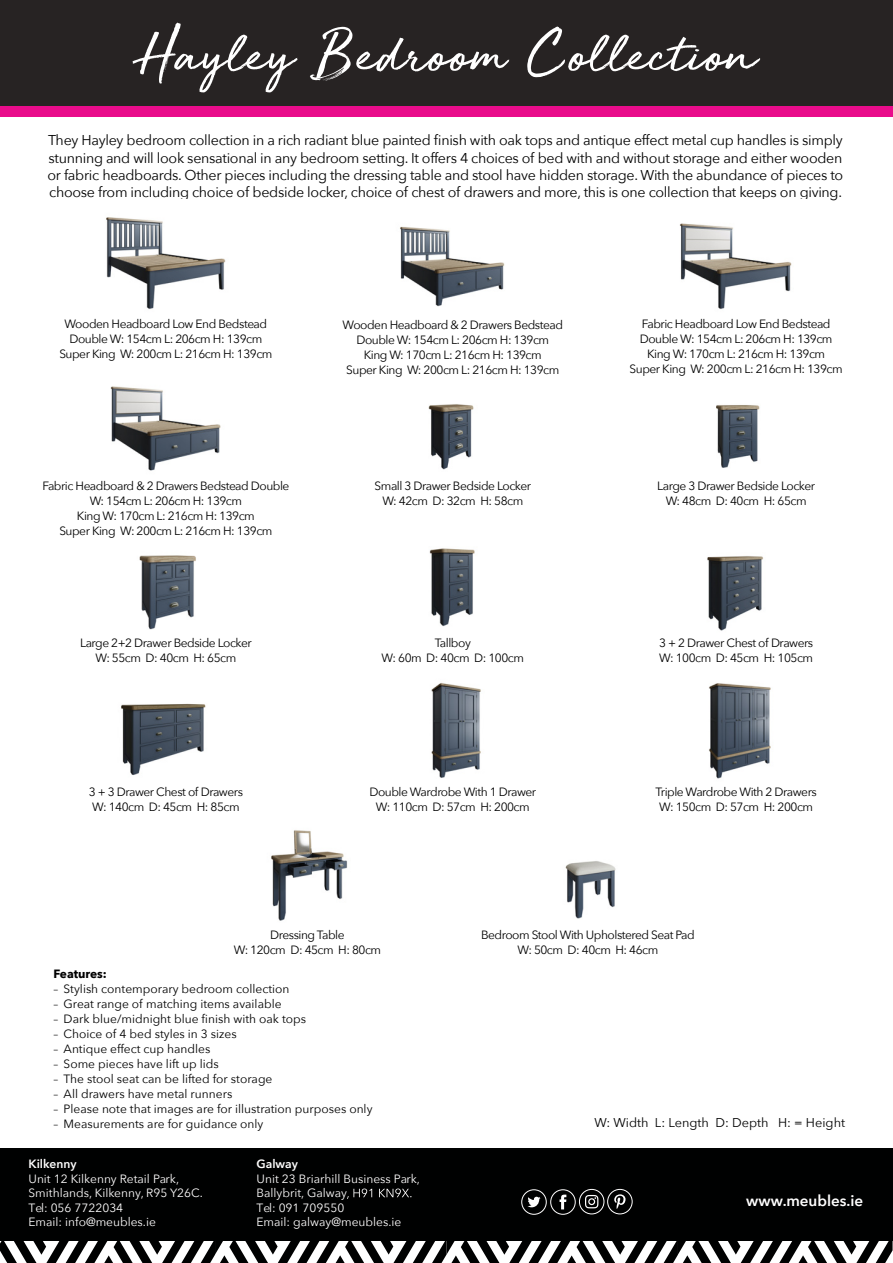
<style>
.page{position:relative;width:893px;height:1263px;background:#fff}
.page>*{position:absolute;margin:0;border:0;box-sizing:border-box;transform-origin:0 0}
.t1{font:62.4px "Golden Plains";color:#fff}
.t2{font:600 15.15px "Avenir Next";color:#fff}
.t3{font:14.25px/17.2px "Avenir Next";letter-spacing:-.02em;color:#000;text-align:justify}
.t4{font:12.75px "Avenir Next";color:#000}
.t5{font:12px/15px "Avenir Next";letter-spacing:-.04em;color:#000;text-align:center}
.t6{font:12px "Avenir Next";color:#000}
.t7{font:12px/14.4px "Avenir Next";color:#fff}
.t8{font:600 12px "Avenir Next";color:#fff}
.t9{font:700 12px "Avenir Next";letter-spacing:-.005em;color:#000}
</style>
<div class="page">
<div style="left:0;top:0;width:893px;height:109px;background:#272323"></div>
<div style="left:0;top:106px;width:893px;height:11px;background:#e90c8b"></div>
<div style="left:0;top:1148px;width:893px;height:92px;background:#000101"></div>
<svg style="left:0;top:1188px;width:893px;height:75px"></svg>
<img style="left:106px;top:217px;width:120px;height:92px">
<img style="left:110px;top:386px;width:111px;height:85px">
<img style="left:139px;top:555px;width:57px;height:75px">
<img style="left:121px;top:703px;width:85px;height:72px">
<img style="left:565px;top:861px;width:51px;height:58px">
<img style="left:431px;top:682px;width:50px;height:96px">
<img style="left:709px;top:683px;width:62px;height:96px">
<img style="left:429px;top:548px;width:46px;height:79px">
<img style="left:707px;top:556px;width:56px;height:75px">
<img style="left:428px;top:404px;width:46px;height:66px">
<img style="left:716px;top:405px;width:44px;height:63px">
<img style="left:400px;top:226px;width:105px;height:81px">
<img style="left:680px;top:223px;width:112px;height:86px">
<img style="left:271px;top:830px;width:77px;height:91px">
<h1 class="t1" style="left:136px;top:23px;width:622px">Hayley Bedroom Collection</h1>
<p class="t3" style="left:48px;top:131px;width:797px">They Hayley bedroom collection in a rich radiant blue painted finish with oak tops and antique effect metal cup handles is simply stunning and will look sensational in any bedroom setting. It offers 4 choices of bed with and without storage and either wooden or fabric headboards. Other pieces including the dressing table and stool have hidden storage. With the abundance of pieces to choose from including choice of bedside locker, choice of chest of drawers and more, this is one collection that keeps on giving.</p>
<p class="t5" style="left:59px;top:316px;width:215px">Wooden Headboard Low End Bedstead<br>Double W: 154cm L: 206cm H: 139cm<br>Super King W: 200cm L: 216cm H: 139cm</p>
<p class="t5" style="left:343px;top:316px;width:222px">Wooden Headboard &amp; 2 Drawers Bedstead Double W: 154cm L: 206cm H: 139cm<br>King W: 170cm L: 216cm H: 139cm<br>Super King W: 200cm L: 216cm H: 139cm</p>
<p class="t5" style="left:630px;top:316px;width:215px">Fabric Headboard Low End Bedstead<br>Double W: 154cm L: 206cm H: 139cm<br>King W: 170cm L: 216cm H: 139cm<br>Super King W: 200cm L: 216cm H: 139cm</p>
<p class="t5" style="left:42px;top:478px;width:249px">Fabric Headboard &amp; 2 Drawers Bedstead Double W: 154cm L: 206cm H: 139cm<br>King W: 170cm L: 216cm H: 139cm<br>Super King W: 200cm L: 216cm H: 139cm</p>
<p class="t5" style="left:375px;top:478px;width:158px">Small 3 Drawer Bedside Locker<br>W: 42cm D: 32cm H: 58cm</p>
<p class="t5" style="left:657px;top:478px;width:159px">Large 3 Drawer Bedside Locker<br>W: 48cm D: 40cm H: 65cm</p>
<p class="t5" style="left:80px;top:635px;width:173px">Large 2+2 Drawer Bedside Locker<br>W: 55cm D: 40cm H: 65cm</p>
<p class="t5" style="left:382px;top:635px;width:144px">Tallboy<br>W: 60m D: 40cm D: 100cm</p>
<p class="t5" style="left:659px;top:635px;width:156px;text-align:left">3 + 2 Drawer Chest of Drawers<br>W: 100cm D: 45cm H: 105cm</p>
<p class="t5" style="left:89px;top:784px;width:156px;text-align:left">3 + 3 Drawer Chest of Drawers<br>W: 140cm D: 45cm H: 85cm</p>
<p class="t5" style="left:369px;top:784px;width:168px">Double Wardrobe With 1 Drawer<br>W: 110cm D: 57cm H: 200cm</p>
<p class="t5" style="left:655px;top:784px;width:163px">Triple Wardrobe With 2 Drawers<br>W: 150cm D: 57cm H: 200cm</p>
<p class="t5" style="left:234px;top:927px;width:149px">Dressing Table<br>W: 120cm D: 45cm H: 80cm</p>
<p class="t5" style="left:481px;top:927px;width:215px">Bedroom Stool With Upholstered Seat Pad<br>W: 50cm D: 40cm H: 46cm</p>
<p class="t9" style="left:54px;top:963px;width:55px">Features:</p>
<p class="t6" style="left:54px;top:978px;width:237px">– Stylish contemporary bedroom collection</p>
<p class="t6" style="left:54px;top:993px;width:229px">– Great range of matching items available</p>
<p class="t6" style="left:54px;top:1008px;width:254px">– Dark blue/midnight blue finish with oak tops</p>
<p class="t6" style="left:54px;top:1023px;width:185px">– Choice of 4 bed styles in 3 sizes</p>
<p class="t6" style="left:54px;top:1038px;width:158px">– Antique effect cup handles</p>
<p class="t6" style="left:54px;top:1053px;width:167px">– Some pieces have lift up lids</p>
<p class="t6" style="left:54px;top:1068px;width:220px">– The stool seat can be lifted for storage</p>
<p class="t6" style="left:54px;top:1083px;width:180px">– All drawers have metal runners</p>
<p class="t6" style="left:54px;top:1098px;width:320px">– Please note that images are for illustration purposes only</p>
<p class="t6" style="left:54px;top:1113px;width:211px">– Measurements are for guidance only</p>
<p class="t4" style="left:594px;top:1112px;width:252px">W: Width L: Length D: Depth H: = Height</p>
<p class="t8" style="left:28px;top:1154px;width:50px">Kilkenny</p>
<p class="t7" style="left:28px;top:1171px;width:176px">Unit 12 Kilkenny Retail Park,<br>Smithlands, Kilkenny, R95 Y26C.<br>Tel: 056 7722034<br>Email: info@meubles.ie</p>
<p class="t8" style="left:256px;top:1154px;width:43px">Galway</p>
<p class="t7" style="left:256px;top:1171px;width:165px">Unit 23 Briarhill Business Park,<br>Ballybrit, Galway<br>Tel: 091 709550<br>Email: galway@meubles.ie</p>
<p class="t2" style="left:746px;top:1188px;width:118px">www.meubles.ie</p>
</div>
